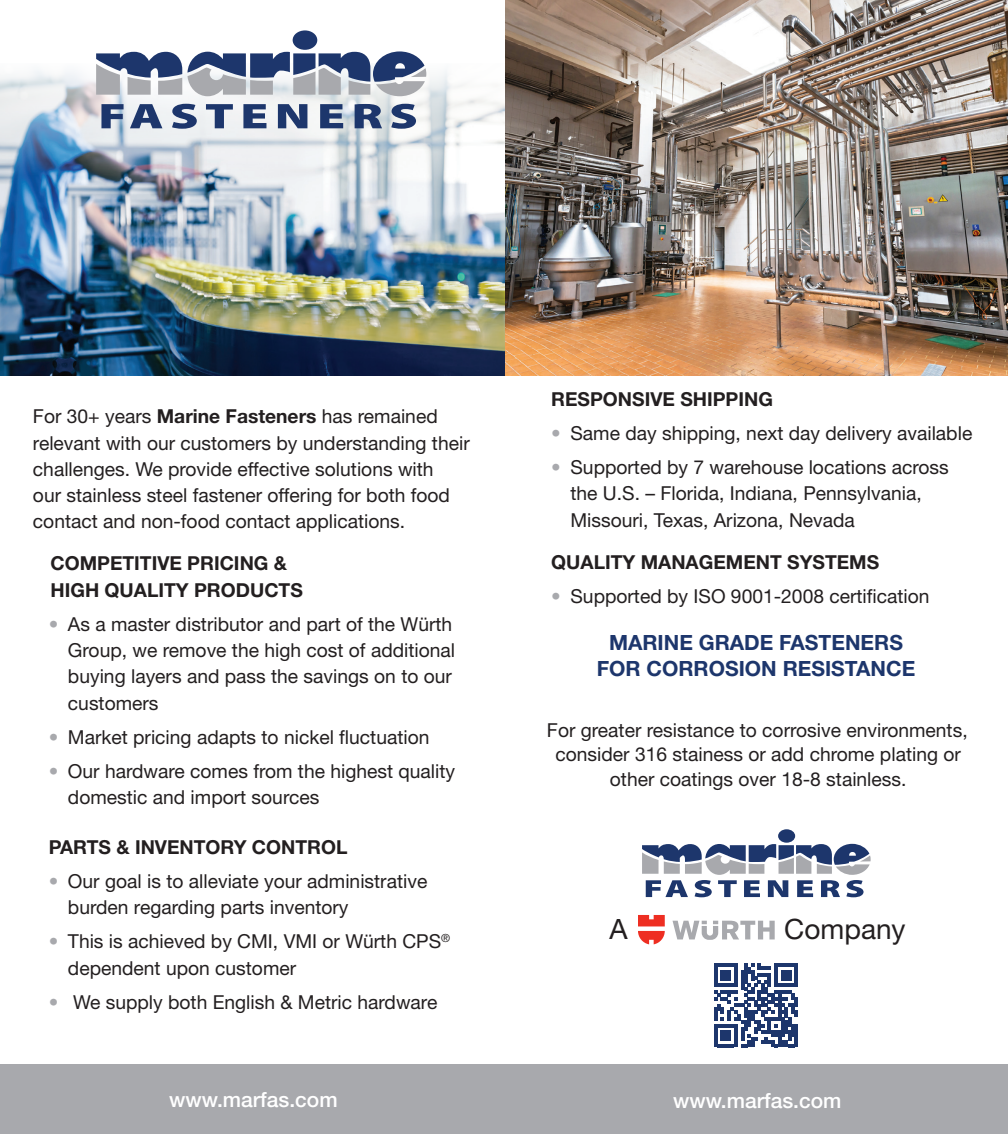
<style>
.page{position:relative;width:1008px;height:1134px;background:#fff}
.page>*{position:absolute;margin:0;border:0;box-sizing:border-box;transform-origin:0 0}
.t1{font:28px "Helvetica Neue";color:#231f20}
.t2{font:700 21px/25.4px "Helvetica Neue";color:#1d366c;text-align:center}
.t3{font:500 21px "Helvetica Neue";color:#fff}
.t4{font:19.25px/26.2px "Helvetica Neue";color:#231f20}
.t5{font:700 19.25px/26.2px "Helvetica Neue";color:#231f20}
.s1{font-weight:700}
.s2{color:#a8a9ad}
</style>
<div class="page">
<div style="left:0;top:1065px;width:507px;height:69px;background:#a8a9ad"></div>
<img style="left:0;top:64px;width:506px;height:312px">
<div style="left:293px;top:30px;width:24px;height:20px;background:#1d366c;border-radius:50%"></div>
<svg style="left:96px;top:51px;width:330px;height:45px"></svg>
<svg style="left:101px;top:104px;width:23px;height:24px"></svg>
<svg style="left:130px;top:104px;width:32px;height:24px"></svg>
<svg style="left:172px;top:104px;width:25px;height:25px"></svg>
<svg style="left:206px;top:104px;width:27px;height:24px"></svg>
<svg style="left:243px;top:104px;width:23px;height:24px"></svg>
<svg style="left:278px;top:104px;width:29px;height:24px"></svg>
<svg style="left:320px;top:104px;width:23px;height:24px"></svg>
<svg style="left:355px;top:104px;width:27px;height:24px"></svg>
<svg style="left:391px;top:104px;width:25px;height:25px"></svg>
<svg style="left:714px;top:963px;width:84px;height:84px"></svg>
<svg style="left:638px;top:915px;width:27px;height:29px"></svg>
<svg style="left:673px;top:921px;width:102px;height:19px"></svg>
<div style="left:506px;top:1065px;width:502px;height:69px;background:#a8a9ad"></div>
<img style="left:506px;top:0;width:502px;height:376px">
<div style="left:778px;top:829px;width:17px;height:14px;background:#1d366c;border-radius:50%"></div>
<svg style="left:642px;top:844px;width:229px;height:53px"></svg>
<p class="t4" style="left:33px;top:403px;width:438px">For 30+ years <span class="s1">Marine Fasteners</span> has remained relevant with our customers by understanding their challenges. We provide effective solutions with<br>our stainless steel fastener offering for both food contact and non-food contact applications.</p>
<p class="t5" style="left:50px;top:550px;width:254px">COMPETITIVE PRICING &amp;<br>HIGH QUALITY PRODUCTS</p>
<p class="t4" style="left:68px;top:611px;width:389px;text-indent:-19px"><span class="s2">•</span> As a master distributor and part of the Würth Group, we remove the high cost of additional buying layers and pass the savings on to our customers</p>
<p class="t4" style="left:49px;top:723px;width:382px"><span class="s2">•</span> Market pricing adapts to nickel fluctuation</p>
<p class="t4" style="left:68px;top:758px;width:389px;text-indent:-19px"><span class="s2">•</span> Our hardware comes from the highest quality domestic and import sources</p>
<p class="t5" style="left:49px;top:834px;width:300px">PARTS &amp; INVENTORY CONTROL</p>
<p class="t4" style="left:68px;top:868px;width:361px;text-indent:-19px"><span class="s2">•</span> Our goal is to alleviate your administrative burden regarding parts inventory</p>
<p class="t4" style="left:68px;top:928px;width:384px;text-indent:-19px"><span class="s2">•</span> This is achieved by CMI, VMI or Würth CPS<sup>® </sup>dependent upon customer</p>
<p class="t4" style="left:49px;top:988px;width:390px"><span class="s2">•</span> We supply both English &amp; Metric hardware</p>
<p class="t3" style="left:169px;top:1087px;width:170px">www.marfas.com</p>
<p class="t5" style="left:551px;top:385px;width:223px">RESPONSIVE SHIPPING</p>
<p class="t4" style="left:551px;top:420px;width:423px"><span class="s2">•</span> Same day shipping, next day delivery available</p>
<p class="t4" style="left:571px;top:454px;width:380px;text-indent:-19px"><span class="s2">•</span> Supported by 7 warehouse locations across the U.S. – Florida, Indiana, Pennsylvania,<br>Missouri, Texas, Arizona, Nevada</p>
<p class="t5" style="left:551px;top:548px;width:329px">QUALITY MANAGEMENT SYSTEMS</p>
<p class="t4" style="left:551px;top:583px;width:380px"><span class="s2">•</span> Supported by ISO 9001-2008 certification</p>
<p class="t2" style="left:597px;top:630px;width:320px">MARINE GRADE FASTENERS<br>FOR CORROSION RESISTANCE</p>
<p class="t4" style="left:547px;top:717px;width:422px;line-height:24.5px;text-align:center">For greater resistance to corrosive environments, consider 316 stainess or add chrome plating or other coatings over 18-8 stainless.</p>
<h1 class="t1" style="left:609px;top:912px;width:20px">A</h1>
<h1 class="t1" style="left:784px;top:912px;width:123px">Company</h1>
<p class="t3" style="left:673px;top:1088px;width:170px">www.marfas.com</p>
</div>
